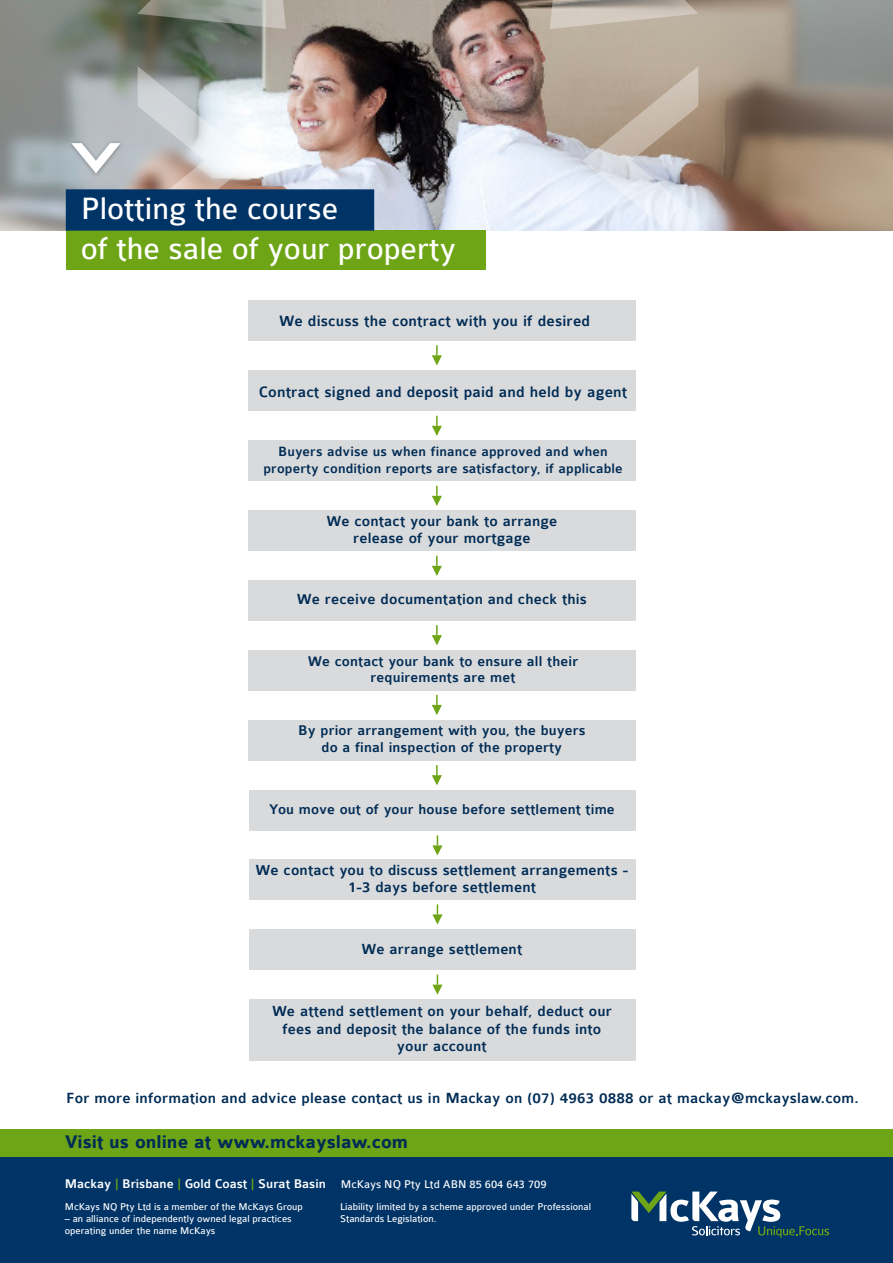
<style>
.page{position:relative;width:893px;height:1263px;background:#fff}
.page>*{position:absolute;margin:0;border:0;box-sizing:border-box;transform-origin:0 0}
.t1{font:33px "Colaborate";color:#fff}
.t2{font:700 19.5px "Colaborate";color:#002c55}
.subheads{font:500 16.05px "Colaborate";letter-spacing:.01em;color:#002c55}
.subheads-2{font:500 15.75px "Colaborate";letter-spacing:.01em;color:#002c55}
.subheads-3{font:500 15.6px/17.2px "Colaborate";letter-spacing:.01em;color:#002c55;text-align:center}
.subheads-4{font:500 15px "Colaborate";letter-spacing:.01em;color:#002c55}
.subheads-5{font:500 14.4px/16.6px "Colaborate";letter-spacing:.01em;color:#002c55;text-align:center}
.Body_Text{font:500 13.5px "Colaborate";color:#fff}
.Body_Text-2{font:12px "Colaborate";color:#fff}
.Body_Text-3{font:10.5px/12px "Colaborate";color:#fff}
.s1{color:#6ea516}
</style>
<div class="page">
<img style="left:0;top:0;width:893px;height:230px">
<svg style="left:550px;top:0;width:148px;height:29px"></svg>
<svg style="left:137px;top:0;width:149px;height:29px"></svg>
<svg style="left:550px;top:300px;width:86px;height:71px"></svg>
<svg style="left:582px;top:66px;width:116px;height:165px"></svg>
<svg style="left:138px;top:66px;width:116px;height:123px"></svg>
<div style="left:67px;top:139px;width:58px;height:39px;background:#231f20;opacity:.4"></div>
<svg style="left:71px;top:143px;width:50px;height:30px"></svg>
<div style="left:67px;top:230px;width:419px;height:40px;background:#6ea516"></div>
<div style="left:66px;top:189px;width:308px;height:42px;background:#036;border:2px solid #036"></div>
<div style="left:249px;top:1000px;width:387px;height:61px;background:#d9dadc"></div>
<div style="left:249px;top:930px;width:387px;height:40px;background:#d9dadc"></div>
<div style="left:249px;top:860px;width:387px;height:40px;background:#d9dadc"></div>
<div style="left:249px;top:790px;width:387px;height:40px;background:#d9dadc"></div>
<div style="left:248px;top:720px;width:388px;height:40px;background:#d9dadc"></div>
<div style="left:248px;top:650px;width:388px;height:40px;background:#d9dadc"></div>
<div style="left:248px;top:580px;width:388px;height:40px;background:#d9dadc"></div>
<div style="left:248px;top:510px;width:388px;height:40px;background:#d9dadc"></div>
<div style="left:248px;top:301px;width:388px;height:40px;background:#d9dadc"></div>
<div style="left:248px;top:371px;width:388px;height:40px;background:#d9dadc"></div>
<div style="left:248px;top:440px;width:388px;height:40px;background:#d9dadc"></div>
<svg style="left:323px;top:345px;width:189px;height:91px"></svg>
<svg style="left:432px;top:486px;width:10px;height:20px"></svg>
<svg style="left:432px;top:556px;width:10px;height:20px"></svg>
<svg style="left:432px;top:625px;width:10px;height:20px"></svg>
<svg style="left:432px;top:695px;width:10px;height:20px"></svg>
<svg style="left:432px;top:765px;width:10px;height:20px"></svg>
<svg style="left:432px;top:835px;width:11px;height:21px"></svg>
<svg style="left:432px;top:904px;width:11px;height:21px"></svg>
<svg style="left:432px;top:974px;width:11px;height:21px"></svg>
<div style="left:0;top:1135px;width:893px;height:128px;background:#036"></div>
<div style="left:0;top:1129px;width:893px;height:28px;background:#6ea516"></div>
<svg style="left:631px;top:1191px;width:198px;height:47px"></svg>
<p class="t1" style="left:81px;top:191px;width:259px">Plotting the course</p>
<p class="t1" style="left:81px;top:231px;width:377px">of the sale of your property</p>
<p class="subheads" style="left:279px;top:313px;width:312px">We discuss the contract with you if desired</p>
<p class="subheads" style="left:259px;top:383px;width:370px">Contract signed and deposit paid and held by agent</p>
<p class="subheads-5" style="left:263px;top:444px;width:361px">Buyers advise us when finance approved and when property condition reports are satisfactory, if applicable</p>
<p class="subheads-3" style="left:326px;top:512px;width:232px">We contact your bank to arrange</p>
<p class="subheads-3" style="left:353px;top:530px;width:179px">release of your mortgage</p>
<p class="subheads-3" style="left:297px;top:590px;width:292px">We receive documentation and check this</p>
<p class="subheads-4" style="left:308px;top:653px;width:272px">We contact your bank to ensure all their</p>
<p class="subheads-4" style="left:371px;top:670px;width:146px">requirements are met</p>
<p class="subheads-4" style="left:298px;top:723px;width:289px">By prior arrangement with you, the buyers</p>
<p class="subheads-4" style="left:322px;top:739px;width:242px">do a final inspection of the property</p>
<p class="subheads-4" style="left:269px;top:801px;width:347px">You move out of your house before settlement time</p>
<p class="subheads-3" style="left:256px;top:862px;width:374px">We contact you to discuss settlement arrangements -<br>1-3 days before settlement</p>
<p class="subheads-3" style="left:361px;top:940px;width:162px">We arrange settlement</p>
<p class="subheads-3" style="left:272px;top:1003px;width:341px">We attend settlement on your behalf, deduct our</p>
<p class="subheads-3" style="left:282px;top:1020px;width:320px">fees and deposit the balance of the funds into</p>
<p class="subheads-3" style="left:397px;top:1037px;width:91px">your account</p>
<p class="subheads-2" style="left:66px;top:1090px;width:794px">For more information and advice please contact us in Mackay on (07) 4963 0888 or at mackay@mckayslaw.com.</p>
<p class="t2" style="left:65px;top:1132px;width:345px">Visit us online at www.mckayslaw.com</p>
<p class="Body_Text" style="left:65px;top:1177px;width:263px">Mackay <span class="s1">|</span> Brisbane <span class="s1">|</span> Gold Coast <span class="s1">|</span> Surat Basin</p>
<p class="Body_Text-2" style="left:341px;top:1178px;width:207px">McKays NQ Pty Ltd ABN 85 604 643 709</p>
<p class="Body_Text-3" style="left:65px;top:1201px;width:240px">McKays NQ Pty Ltd is a member of the McKays Group</p>
<p class="Body_Text-3" style="left:65px;top:1213px;width:229px">– an alliance of independently owned legal practices operating under the name McKays</p>
<p class="Body_Text-3" style="left:340px;top:1201px;width:253px">Liability limited by a scheme approved under Professional<br>Standards Legislation.</p>
</div>
